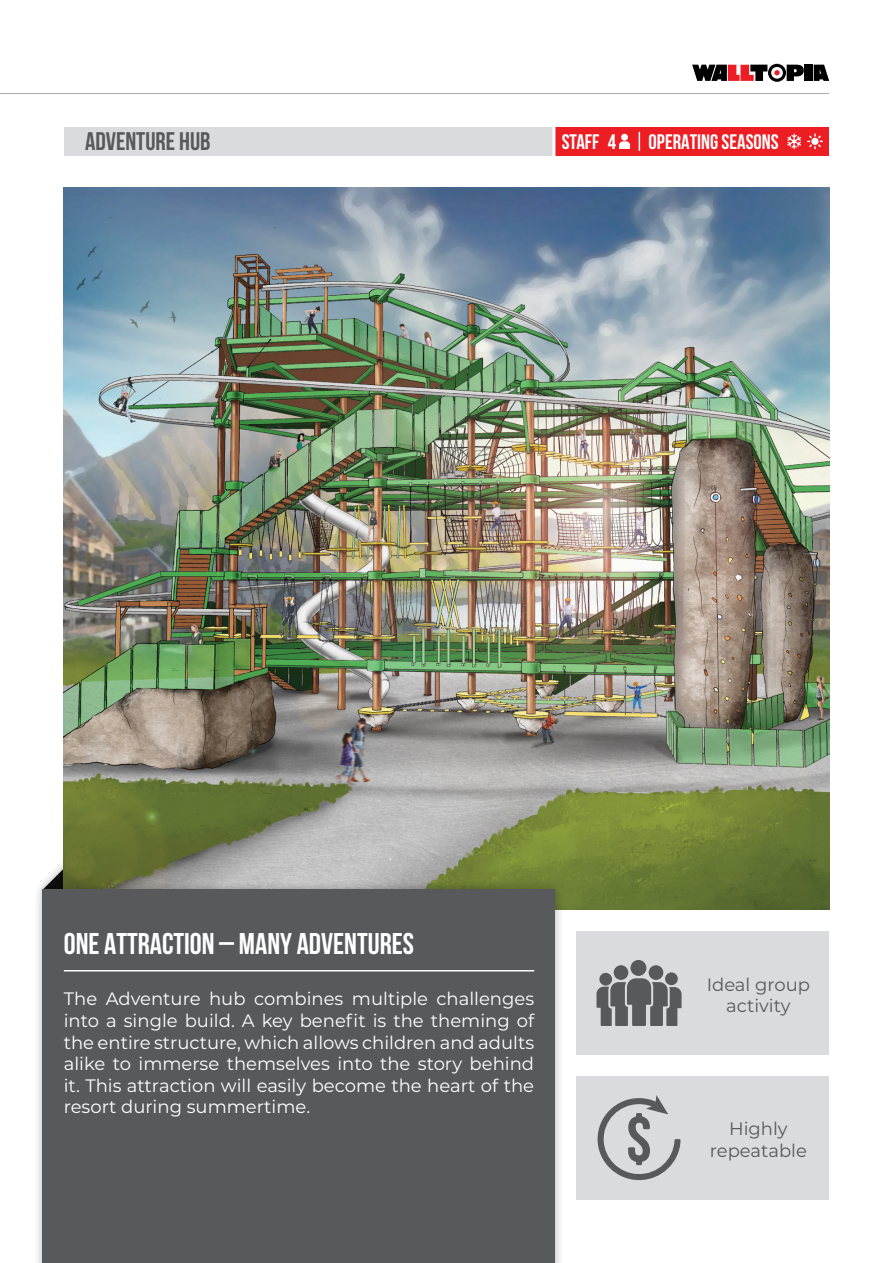
<style>
.page{position:relative;width:893px;height:1263px;background:#fff}
.page>*{position:absolute;margin:0;border:0;box-sizing:border-box;transform-origin:0 0}
.t1{font:700 30px "Bebas Neue";color:#fff}
.t2{font:700 25.5px "Bebas Neue";color:#58595b}
.t3{font:700 21px "Bebas Neue";color:#fff}
.t4{font:18px/21.6px "Montserrat";color:#fff;text-align:justify}
.t5{font:18px/21.6px "Montserrat";color:#58595b;text-align:center}
.s1{font-weight:400}
</style>
<div class="page">
<div style="left:804px;top:65px;width:8px;height:16px;background:#000"></div>
<svg style="left:814px;top:65px;width:15px;height:16px"></svg>
<svg style="left:692px;top:64px;width:112px;height:18px"></svg>
<hr style="left:0;top:93px;width:829px;height:1px;background:#a7a9ac">
<div style="left:555px;top:127px;width:274px;height:28px;background:#ed1d24"></div>
<div style="left:64px;top:127px;width:488px;height:28px;background:#dadbdc"></div>
<svg style="left:787px;top:133px;width:14px;height:16px"></svg>
<svg style="left:807px;top:133px;width:16px;height:16px"></svg>
<svg style="left:639px;top:132px;width:1px;height:19px"></svg>
<svg style="left:619px;top:134px;width:11px;height:15px"></svg>
<div style="left:577px;top:931px;width:252px;height:123px;background:#dadbdc"></div>
<div style="left:577px;top:1076px;width:252px;height:123px;background:#dadbdc"></div>
<svg style="left:46px;top:847px;width:18px;height:33px"></svg>
<img style="left:64px;top:187px;width:765px;height:723px">
<div style="left:33px;top:880px;width:532px;height:383px;background:#000;opacity:.3"></div>
<div style="left:43px;top:890px;width:512px;height:373px;background:#58595b"></div>
<hr style="left:64px;top:970px;width:470px;height:1px;background:#fff">
<div style="left:599px;top:973px;width:13px;height:12px;background:#58595b;border-radius:50%"></div>
<svg style="left:665px;top:972px;width:13px;height:13px"></svg>
<div style="left:649px;top:965px;width:14px;height:15px;background:#58595b;border-radius:50%"></div>
<div style="left:614px;top:965px;width:14px;height:15px;background:#58595b;border-radius:50%"></div>
<svg style="left:596px;top:978px;width:86px;height:48px"></svg>
<div style="left:630px;top:960px;width:16px;height:16px;background:#58595b;border-radius:50%"></div>
<svg style="left:597px;top:1095px;width:84px;height:85px"></svg>
<h2 class="t2" style="left:85px;top:128px;width:127px">ADVENTURE HUB</h2>
<p class="t3" style="left:562px;top:130px;width:56px">STAFF <span class="s1">4</span></p>
<p class="t3" style="left:649px;top:130px;width:132px">OPERATING SEASONS</p>
<h1 class="t1" style="left:64px;top:927px;width:352px">ONE ATTRACTION – MANY ADVENTURES</h1>
<p class="t4" style="left:64px;top:987px;width:472px">The Adventure hub combines multiple challenges into a single build. A key benefit is the theming of the entire structure, which allows children and adults alike to immerse themselves into the story behind it. This attraction will easily become the heart of the resort during summertime.</p>
<p class="t5" style="left:707px;top:973px;width:105px">Ideal group activity</p>
<p class="t5" style="left:710px;top:1117px;width:99px">Highly repeatable</p>
</div>
